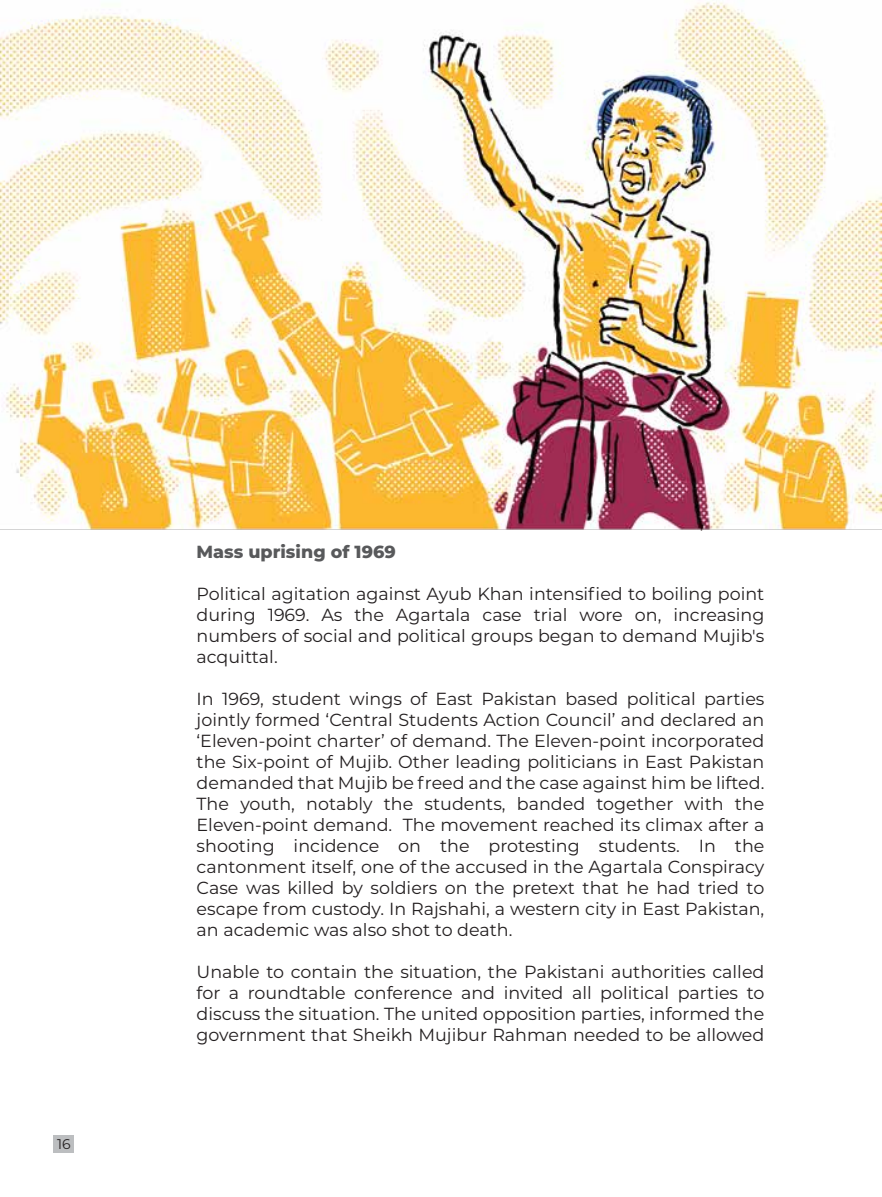
<style>
.page{position:relative;width:882px;height:1197px;background:#fff}
.page>*{position:absolute;margin:0;border:0;box-sizing:border-box;transform-origin:0 0}
.t1{font:17.5px/21px "Montserrat";color:#231f20;text-align:justify}
.t2{font:800 17.5px "Montserrat";color:#58595b}
.t3{font:14px "Montserrat";color:#231f20}
</style>
<div class="page">
<div style="left:54px;top:1135px;width:20px;height:18px;background:#bcbec0"></div>
<img style="left:0;top:2px;width:882px;height:529px">
<p class="t3" style="left:57px;top:1134px;width:15px">16</p>
<p class="t2" style="left:197px;top:539px;width:201px">Mass uprising of 1969</p>
<p class="t1" style="left:197px;top:583px;width:569px">Political agitation against Ayub Khan intensified to boiling point during 1969. As the Agartala case trial wore on, increasing numbers of social and political groups began to demand Mujib's acquittal.</p>
<p class="t1" style="left:197px;top:688px;width:569px">In 1969, student wings of East Pakistan based political parties jointly formed ‘Central Students Action Council’ and declared an ‘Eleven-point charter’ of demand. The Eleven-point incorporated the Six-point of Mujib. Other leading politicians in East Pakistan demanded that Mujib be freed and the case against him be lifted.<br>The youth, notably the students, banded together with the Eleven-point demand. The movement reached its climax after a shooting incidence on the protesting students. In the cantonment itself, one of the accused in the Agartala Conspiracy Case was killed by soldiers on the pretext that he had tried to escape from custody. In Rajshahi, a western city in East Pakistan, an academic was also shot to death.</p>
<p class="t1" style="left:197px;top:961px;width:569px">Unable to contain the situation, the Pakistani authorities called for a roundtable conference and invited all political parties to discuss the situation. The united opposition parties, informed the government that Sheikh Mujibur Rahman needed to be allowed</p>
</div>
